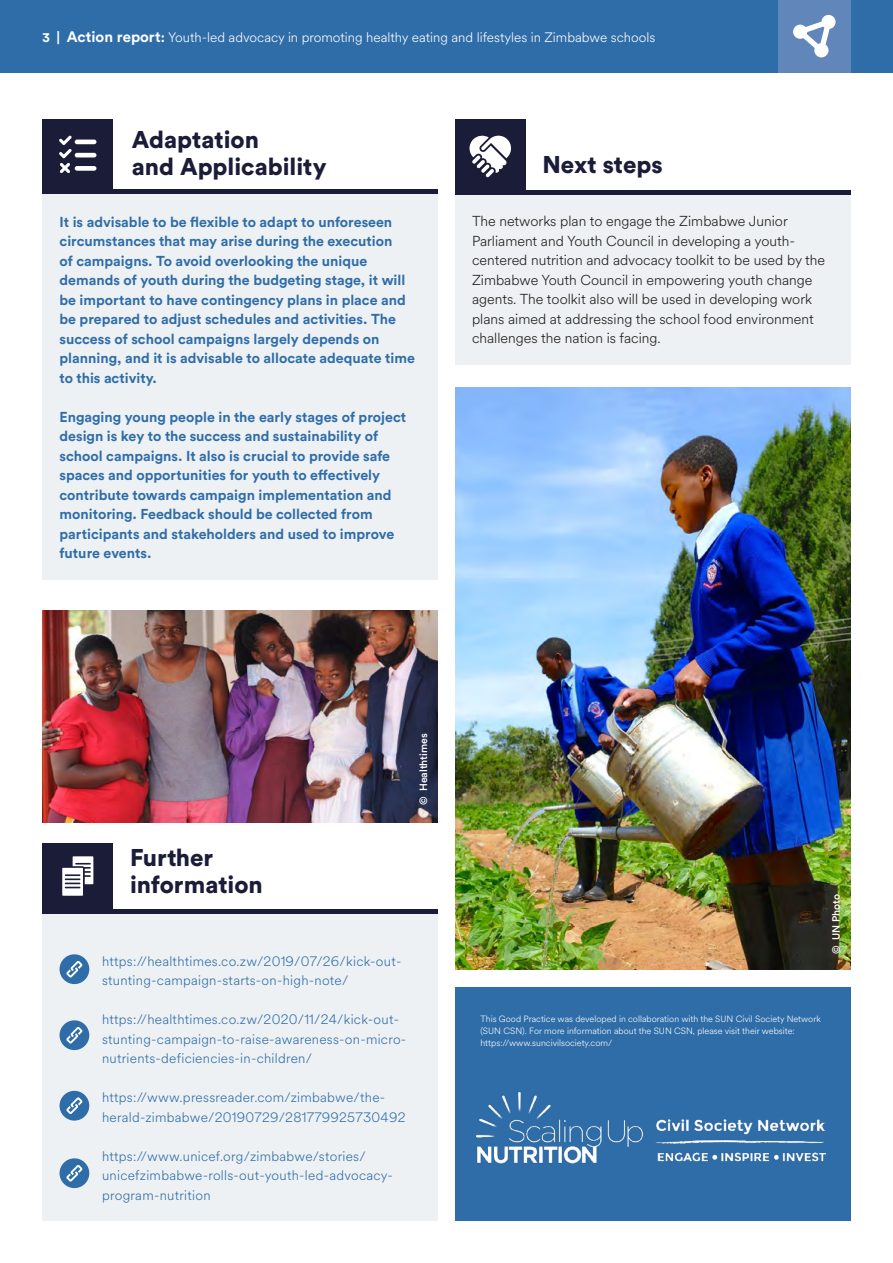
<style>
.page{position:relative;width:893px;height:1263px;background:#fff}
.page>*{position:absolute;margin:0;border:0;box-sizing:border-box;transform-origin:0 0}
.Head_1_V3{font:900 24px/27px "Circular Std";color:#1b1c38}
.Body{font:700 14.25px/19.5px "Circular Std";color:#2f6da9}
.Body-2{font:300 14.25px/19.5px "Circular Spotify Text";color:#1d1d1b}
.hyperlink_no_underli{font:300 13.5px/19.5px "Circular Spotify Text";letter-spacing:.02em;color:#2f6da9}
.t1{font:300 13.5px "Circular Spotify Text";color:#fff}
.Photo_credit{font:500 10.5px "Circular Std";color:#fff}
.Contact{font:300 9px/12px "Circular Spotify Text";color:#fff}
.s1{font-family:"Circular Std";font-weight:700}
.s2{font-family:"Circular Std";font-weight:700;font-size:15px}
</style>
<div class="page">
<div style="left:0;top:0;width:893px;height:72px;background:#2f6da9"></div>
<div style="left:778px;top:0;width:72px;height:72px;background:#6186ba"></div>
<svg style="left:793px;top:15px;width:43px;height:42px"></svg>
<div style="left:455px;top:986px;width:395px;height:234px;background:#2f6da9"></div>
<div style="left:43px;top:194px;width:395px;height:385px;background:#eef1f3"></div>
<div style="left:43px;top:119px;width:70px;height:71px;background:#1b1c38"></div>
<hr style="left:75px;top:153px;width:21px;height:4px;background:#fff;border-radius:2px">
<svg style="left:59px;top:136px;width:13px;height:37px"></svg>
<hr style="left:75px;top:140px;width:21px;height:4px;background:#fff;border-radius:2px">
<div style="left:75px;top:166px;width:21px;height:5px;background:#fff;border-radius:2px"></div>
<hr style="left:43px;top:190px;width:395px;height:4px;background:#1b1c38">
<div style="left:43px;top:913px;width:395px;height:308px;background:#eef1f3"></div>
<div style="left:60px;top:954px;width:29px;height:30px;background:#2f6da9;border-radius:50%"></div>
<svg style="left:66px;top:961px;width:17px;height:17px"></svg>
<div style="left:60px;top:1020px;width:29px;height:30px;background:#2f6da9;border-radius:50%"></div>
<svg style="left:66px;top:1027px;width:17px;height:17px"></svg>
<div style="left:60px;top:1091px;width:29px;height:29px;background:#2f6da9;border-radius:50%"></div>
<svg style="left:66px;top:1097px;width:17px;height:17px"></svg>
<div style="left:60px;top:1158px;width:29px;height:30px;background:#2f6da9;border-radius:50%"></div>
<svg style="left:66px;top:1165px;width:17px;height:17px"></svg>
<hr style="left:43px;top:909px;width:395px;height:4px;background:#1b1c38">
<div style="left:43px;top:842px;width:70px;height:67px;background:#1b1c38"></div>
<svg style="left:62px;top:856px;width:31px;height:40px"></svg>
<div style="left:455px;top:194px;width:395px;height:171px;background:#eef1f3"></div>
<hr style="left:455px;top:190px;width:395px;height:4px;background:#1b1c38">
<div style="left:455px;top:119px;width:71px;height:71px;background:#1b1c38"></div>
<svg style="left:469px;top:135px;width:42px;height:42px"></svg>
<img style="left:477px;top:1092px;width:349px;height:71px">
<img style="left:455px;top:388px;width:395px;height:581px">
<img style="left:43px;top:610px;width:394px;height:213px">
<p class="t1" style="left:43px;top:28px;width:614px"><span class="s1">3 |</span> <span class="s2">Action report</span><span class="s1">:</span> Youth-led advocacy in promoting healthy eating and lifestyles in Zimbabwe schools</p>
<p class="Head_1_V3" style="left:132px;top:125px;width:196px">Adaptation<br>and Applicability</p>
<p class="Body" style="left:60px;top:212px;width:357px">It is advisable to be flexible to adapt to unforeseen circumstances that may arise during the execution<br>of campaigns. To avoid overlooking the unique demands of youth during the budgeting stage, it will be important to have contingency plans in place and be prepared to adjust schedules and activities. The success of school campaigns largely depends on planning, and it is advisable to allocate adequate time to this activity.</p>
<p class="Body" style="left:60px;top:407px;width:348px">Engaging young people in the early stages of project design is key to the success and sustainability of school campaigns. It also is crucial to provide safe spaces and opportunities for youth to effectively contribute towards campaign implementation and monitoring. Feedback should be collected from participants and stakeholders and used to improve future events.</p>
<p class="Head_1_V3" style="left:543px;top:151px;width:121px">Next steps</p>
<p class="Body-2" style="left:472px;top:212px;width:355px">The networks plan to engage the Zimbabwe Junior Parliament and Youth Council in developing a youth&shy;centered nutrition and advocacy toolkit to be used by the Zimbabwe Youth Council in empowering youth change agents. The toolkit also will be used in developing work plans aimed at addressing the school food environment challenges the nation is facing.</p>
<p class="Head_1_V3" style="left:130px;top:844px;width:134px">Further information</p>
<p class="Photo_credit" style="left:417px;top:805px;width:73px;rotate:-90deg">© Healthtimes</p>
<p class="hyperlink_no_underli" style="left:102px;top:951px;width:301px">https://healthtimes.co.zw/2019/07/26/kick-out&shy;stunting-campaign-starts-on-high-note/</p>
<p class="hyperlink_no_underli" style="left:102px;top:1010px;width:306px">https://healthtimes.co.zw/2020/11/24/kick-out&shy;stunting-campaign-to-raise-awareness-on-micro&shy;nutrients-deficiencies-in-children/</p>
<p class="hyperlink_no_underli" style="left:102px;top:1088px;width:305px">https://www.pressreader.com/zimbabwe/the&shy;herald-zimbabwe/20190729/281779925730492</p>
<p class="hyperlink_no_underli" style="left:102px;top:1146px;width:292px">https://www.unicef.org/zimbabwe/stories/ unicefzimbabwe-rolls-out-youth-led-advocacy&shy;program-nutrition</p>
<p class="Photo_credit" style="left:829px;top:954px;width:61px;rotate:-90deg">© UN Photo</p>
<p class="Contact" style="left:480px;top:1013px;width:342px">This Good Practice was developed in collaboration with the SUN Civil Society Network (SUN CSN). For more information about the SUN CSN, please visit their website: https://www.suncivilsociety.com/</p>
</div>
